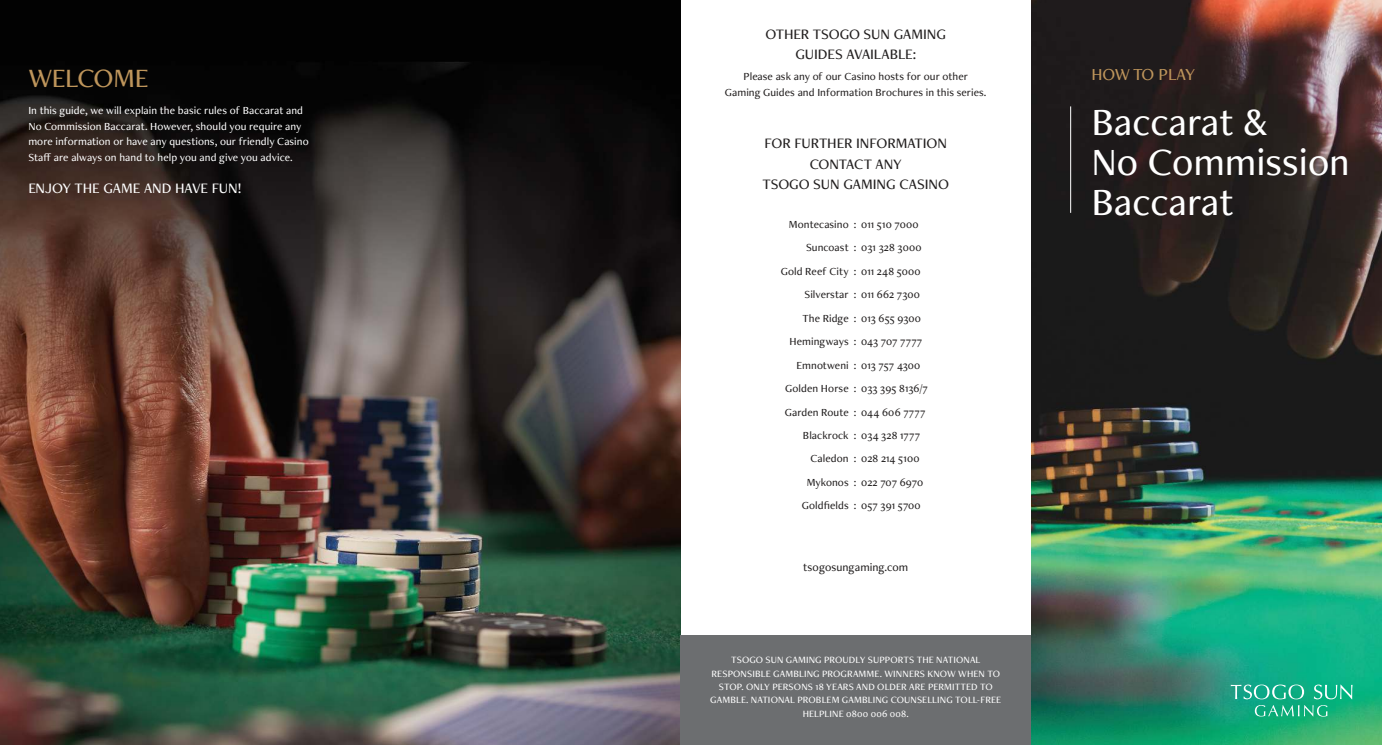
<style>
.page{position:relative;width:1382px;height:745px;background:#fff}
.page>*{position:absolute;margin:0;border:0;box-sizing:border-box;transform-origin:0 0}
.t1{font:500 40px/40px "Freight Neo Pro";color:#fff}
.t2{font:500 27.5px "Freight Neo Pro";letter-spacing:-.02em;color:#be955b}
.t3{font:500 17.5px "Freight Neo Pro";letter-spacing:-.015em;color:#be955b}
.t4{font:500 15px/20.6px "Freight Neo Pro";letter-spacing:-.005em;color:#221f1f;text-align:center}
.t5{font:500 15px "Freight Neo Pro";letter-spacing:-.005em;color:#fff}
.t6{font:500 11.88px "Freight Neo Pro";letter-spacing:.005em;color:#221f1f}
.t7{font:500 11.25px/15.6px "Freight Neo Pro";letter-spacing:.005em;color:#221f1f;text-align:center}
.t8{font:500 11.25px/15.6px "Freight Neo Pro";letter-spacing:.005em;color:#fff}
.t9{font:500 10px/13.2px "Freight Neo Pro";letter-spacing:.01em;color:#fff;text-align:center}
</style>
<div class="page">
<img style="left:0;top:0;width:680px;height:744px">
<img style="left:1031px;top:0;width:351px;height:744px">
<hr style="left:1070px;top:106px;width:1px;height:107px;background:#fff">
<div style="left:680px;top:634px;width:351px;height:110px;background:#6c6e70"></div>
<svg style="left:1231px;top:684px;width:121px;height:32px"></svg>
<h2 class="t2" style="left:28px;top:67px;width:122px">WELCOME</h2>
<p class="t8" style="left:28px;top:103px;width:282px">In this guide, we will explain the basic rules of Baccarat and No Commission Baccarat. However, should you require any more information or have any questions, our friendly Casino Staff are always on hand to help you and give you advice.</p>
<h3 class="t5" style="left:28px;top:182px;width:215px">ENJOY THE GAME AND HAVE FUN!</h3>
<h3 class="t4" style="left:765px;top:26px;width:182px;line-height:20px">OTHER TSOGO SUN GAMING<br>GUIDES AVAILABLE:</h3>
<p class="t7" style="left:725px;top:70px;width:263px">Please ask any of our Casino hosts for our other<br>Gaming Guides and Information Brochures in this series.</p>
<h3 class="t4" style="left:762px;top:134px;width:188px">FOR FURTHER INFORMATION<br>CONTACT ANY<br>TSOGO SUN GAMING CASINO</h3>
<p class="t7" style="left:789px;top:217px;width:131px">Montecasino : 011 510 7000</p>
<p class="t7" style="left:806px;top:241px;width:117px">Suncoast : 031 328 3000</p>
<p class="t7" style="left:781px;top:264px;width:141px">Gold Reef City : 011 248 5000</p>
<p class="t7" style="left:804px;top:287px;width:117px">Silverstar : 011 662 7300</p>
<p class="t7" style="left:802px;top:311px;width:120px">The Ridge : 013 655 9300</p>
<p class="t7" style="left:790px;top:334px;width:134px">Hemingways : 043 707 7777</p>
<p class="t7" style="left:797px;top:358px;width:125px">Emnotweni : 013 757 4300</p>
<p class="t7" style="left:785px;top:381px;width:144px">Golden Horse : 033 395 8136/7</p>
<p class="t7" style="left:785px;top:405px;width:142px">Garden Route : 044 606 7777</p>
<p class="t7" style="left:803px;top:428px;width:119px">Blackrock : 034 328 1777</p>
<p class="t7" style="left:810px;top:452px;width:110px">Caledon : 028 214 5100</p>
<p class="t7" style="left:807px;top:475px;width:118px">Mykonos : 022 707 6970</p>
<p class="t7" style="left:802px;top:498px;width:120px">Goldfields : 057 391 5700</p>
<p class="t6" style="left:803px;top:561px;width:107px">tsogosungaming.com</p>
<p class="t9" style="left:710px;top:654px;width:292px">TSOGO SUN GAMING PROUDLY SUPPORTS THE NATIONAL RESPONSIBLE GAMBLING PROGRAMME. WINNERS KNOW WHEN TO STOP. ONLY PERSONS 18 YEARS AND OLDER ARE PERMITTED TO GAMBLE. NATIONAL PROBLEM GAMBLING COUNSELLING TOLL-FREE HELPLINE 0800 006 008.</p>
<h3 class="t3" style="left:1091px;top:67px;width:105px">HOW TO PLAY</h3>
<h1 class="t1" style="left:1091px;top:106px;width:260px">Baccarat &amp;<br>No Commission<br>Baccarat</h1>
</div>
